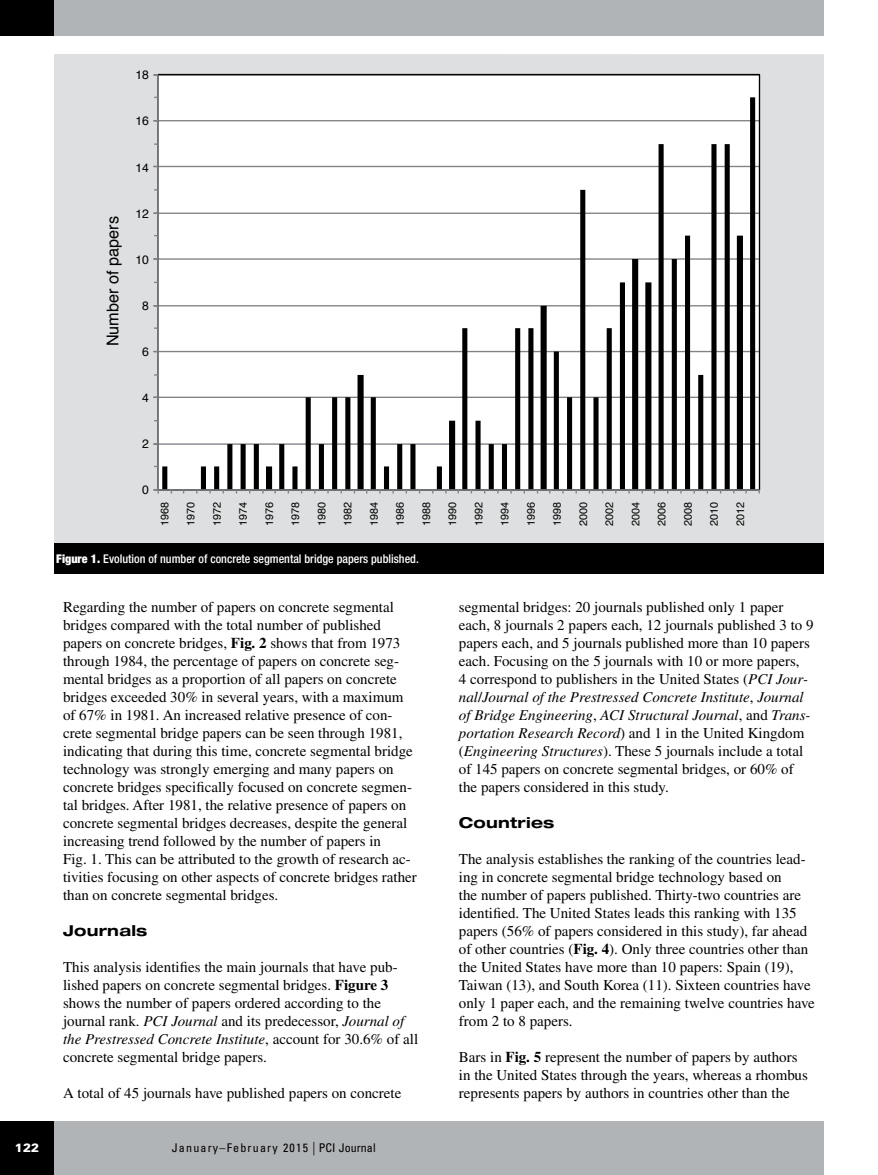
<style>
.page{position:relative;width:878px;height:1175px;background:#fff}
.page>*{position:absolute;margin:0;border:0;box-sizing:border-box;transform-origin:0 0}
.t1{font:16.2px "Helvetica";color:#000}
.t2{font:15px/18px "Times LT Std";color:#000}
.t3{font:700 expanded 15px "Helvetica Neue LT Std";letter-spacing:.015em;color:#000;scale:1.06 1}
.t4{font:12.15px "Helvetica";color:#000}
.t5{font:500 condensed 12px "Helvetica Neue LT Std";color:#fff}
.t6{font:condensed 12px "Univers LT Std";letter-spacing:.1em;color:#000}
.t7{font:900 12px "Univers LT Std";color:#fff}
.t8{font:10.8px "Helvetica";color:#000}
.s1{font-weight:900}
.s2{font-weight:700}
.s3{font-style:italic}
.s4{font-weight:300;font-size:13.5px}
</style>
<div class="page">
<div style="left:0;top:1120px;width:824px;height:54px;background:#b1b4b6"></div>
<div style="left:0;top:1121px;width:53px;height:53px;background:#000"></div>
<div style="left:0;top:0;width:824px;height:36px;background:#b1b4b6"></div>
<div style="left:0;top:0;width:54px;height:36px;background:#000"></div>
<div style="left:54px;top:54px;width:770px;height:496px;background:#dedfe0"></div>
<div style="left:54px;top:543px;width:770px;height:30px;background:#000"></div>
<div style="left:158px;top:75px;width:601px;height:415px;background:#fff"></div>
<hr style="left:158px;top:443px;width:601px;height:2px;background:#808285">
<hr style="left:158px;top:396px;width:601px;height:2px;background:#808285">
<hr style="left:158px;top:351px;width:601px;height:1px;background:#808285">
<hr style="left:158px;top:305px;width:601px;height:1px;background:#808285">
<hr style="left:158px;top:258px;width:601px;height:2px;background:#808285">
<hr style="left:158px;top:212px;width:601px;height:2px;background:#808285">
<hr style="left:158px;top:166px;width:601px;height:1px;background:#808285">
<hr style="left:158px;top:120px;width:601px;height:1px;background:#808285">
<svg style="left:162px;top:97px;width:593px;height:392px"></svg>
<hr style="left:157px;top:75px;width:1px;height:415px;background:#808285">
<hr style="left:158px;top:489px;width:601px;height:1px;background:#808285">
<svg style="left:153px;top:489px;width:6px;height:4px"></svg>
<p class="t1" style="left:100px;top:346px;width:132px;rotate:-90deg">Number of papers</p>
<p class="t4" style="left:135px;top:66px;width:15px">18</p>
<p class="t4" style="left:135px;top:112px;width:15px">16</p>
<p class="t4" style="left:135px;top:158px;width:15px">14</p>
<p class="t4" style="left:135px;top:204px;width:15px">12</p>
<p class="t4" style="left:135px;top:250px;width:15px">10</p>
<p class="t4" style="left:142px;top:296px;width:8px">8</p>
<p class="t4" style="left:142px;top:342px;width:8px">6</p>
<p class="t4" style="left:142px;top:388px;width:8px">4</p>
<p class="t4" style="left:142px;top:434px;width:8px">2</p>
<p class="t4" style="left:142px;top:480px;width:8px">0</p>
<p class="t8" style="left:156px;top:526px;width:26px;rotate:-90deg">1968</p>
<p class="t8" style="left:182px;top:526px;width:26px;rotate:-90deg">1970</p>
<p class="t8" style="left:208px;top:526px;width:26px;rotate:-90deg">1972</p>
<p class="t8" style="left:235px;top:526px;width:26px;rotate:-90deg">1974</p>
<p class="t8" style="left:261px;top:526px;width:26px;rotate:-90deg">1976</p>
<p class="t8" style="left:287px;top:526px;width:26px;rotate:-90deg">1978</p>
<p class="t8" style="left:313px;top:526px;width:26px;rotate:-90deg">1980</p>
<p class="t8" style="left:339px;top:526px;width:26px;rotate:-90deg">1982</p>
<p class="t8" style="left:365px;top:526px;width:26px;rotate:-90deg">1984</p>
<p class="t8" style="left:392px;top:526px;width:26px;rotate:-90deg">1986</p>
<p class="t8" style="left:418px;top:526px;width:26px;rotate:-90deg">1988</p>
<p class="t8" style="left:444px;top:526px;width:26px;rotate:-90deg">1990</p>
<p class="t8" style="left:470px;top:526px;width:26px;rotate:-90deg">1992</p>
<p class="t8" style="left:496px;top:526px;width:26px;rotate:-90deg">1994</p>
<p class="t8" style="left:522px;top:526px;width:26px;rotate:-90deg">1996</p>
<p class="t8" style="left:548px;top:526px;width:26px;rotate:-90deg">1998</p>
<p class="t8" style="left:575px;top:526px;width:26px;rotate:-90deg">2000</p>
<p class="t8" style="left:601px;top:526px;width:26px;rotate:-90deg">2002</p>
<p class="t8" style="left:627px;top:526px;width:26px;rotate:-90deg">2004</p>
<p class="t8" style="left:653px;top:526px;width:26px;rotate:-90deg">2006</p>
<p class="t8" style="left:679px;top:526px;width:26px;rotate:-90deg">2008</p>
<p class="t8" style="left:705px;top:526px;width:26px;rotate:-90deg">2010</p>
<p class="t8" style="left:732px;top:526px;width:26px;rotate:-90deg">2012</p>
<p class="t5" style="left:56px;top:551px;width:364px"><span class="s1">Figure 1.</span> Evolution of number of concrete segmental bridge papers published.</p>
<p class="t2" style="left:63px;top:598px;width:355px">Regarding the number of papers on concrete segmental bridges compared with the total number of published papers on concrete bridges, <span class="s2">Fig. 2</span> shows that from 1973 through 1984, the percentage of papers on concrete seg&shy;mental bridges as a proportion of all papers on concrete bridges exceeded 30% in several years, with a maximum of 67% in 1981. An increased relative presence of con&shy;crete segmental bridge papers can be seen through 1981, indicating that during this time, concrete segmental bridge technology was strongly emerging and many papers on concrete bridges specifically focused on concrete segmen&shy;tal bridges. After 1981, the relative presence of papers on concrete segmental bridges decreases, despite the general increasing trend followed by the number of papers in<br>Fig. 1. This can be attributed to the growth of research ac&shy;tivities focusing on other aspects of concrete bridges rather than on concrete segmental bridges.</p>
<p class="t3" style="left:63px;top:921px;width:81px">Journals</p>
<p class="t2" style="left:63px;top:958px;width:356px">This analysis identifies the main journals that have pub&shy;lished papers on concrete segmental bridges. <span class="s2">Figure 3 </span>shows the number of papers ordered according to the journal rank. <span class="s3">PCI Journal</span> and its predecessor, <span class="s3">Journal of the Prestressed Concrete Institute</span>, account for 30.6% of all concrete segmental bridge papers.</p>
<p class="t2" style="left:63px;top:1084px;width:340px">A total of 45 journals have published papers on concrete</p>
<p class="t7" style="left:15px;top:1140px;width:26px">122</p>
<p class="t6" style="left:172px;top:1140px;width:205px">January–February 2015 <span class="s4">|</span> PCI Journal</p>
<p class="t2" style="left:459px;top:598px;width:356px">segmental bridges: 20 journals published only 1 paper each, 8 journals 2 papers each, 12 journals published 3 to 9 papers each, and 5 journals published more than 10 papers each. Focusing on the 5 journals with 10 or more papers,<br>4 correspond to publishers in the United States (<span class="s3">PCI Jour&shy;nal</span>/<span class="s3">Journal of the Prestressed Concrete Institute</span>, <span class="s3">Journal of Bridge Engineering</span>, <span class="s3">ACI Structural Journal</span>, and <span class="s3">Trans&shy;portation Research Record</span>) and 1 in the United Kingdom (<span class="s3">Engineering Structures</span>). These 5 journals include a total of 145 papers on concrete segmental bridges, or 60% of the papers considered in this study.</p>
<p class="t3" style="left:459px;top:813px;width:92px">Countries</p>
<p class="t2" style="left:459px;top:850px;width:357px">The analysis establishes the ranking of the countries lead&shy;ing in concrete segmental bridge technology based on<br>the number of papers published. Thirty-two countries are identified. The United States leads this ranking with 135 papers (56% of papers considered in this study), far ahead of other countries (<span class="s2">Fig. 4</span>). Only three countries other than the United States have more than 10 papers: Spain (19), Taiwan (13), and South Korea (11). Sixteen countries have only 1 paper each, and the remaining twelve countries have from 2 to 8 papers.</p>
<p class="t2" style="left:459px;top:1048px;width:350px">Bars in <span class="s2">Fig. 5</span> represent the number of papers by authors in the United States through the years, whereas a rhombus represents papers by authors in countries other than the</p>
</div>
